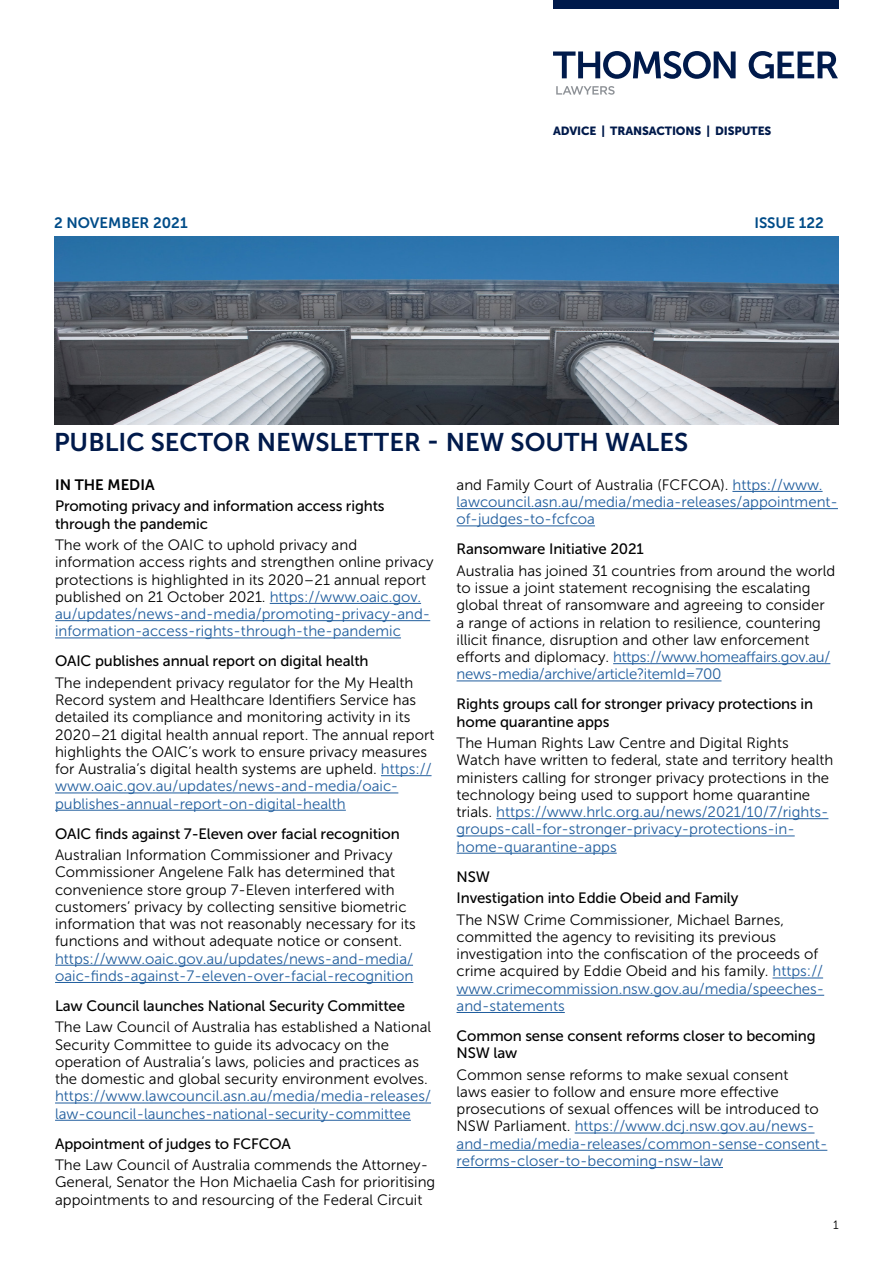
<style>
.page{position:relative;width:893px;height:1263px;background:#fff}
.page>*{position:absolute;margin:0;border:0;box-sizing:border-box;transform-origin:0 0}
.t1{font:25.5px "Museo Sans 700";color:#001a4b}
.t2{font:15px/17.2px "Museo Sans 300";color:#000}
.t3{font:15px/17.2px "Museo Sans 500";letter-spacing:-.01em;color:#000}
.t4{font:15px/17.2px "Museo Sans 300";color:#215e9e}
.t5{font:15px "Museo Sans 700";color:#004c88}
.t6{font:15px "Museo Sans 700";color:#000}
.t7{font:12px "Museo Sans 300";color:#000}
.t8{font:11.85px "Museo Sans 900";letter-spacing:-.01em;color:#001a4b}
.s1{color:#215e9e}
.s2{color:#000}
</style>
<div class="page">
<img style="left:54px;top:236px;width:785px;height:188px">
<svg style="left:553px;top:51px;width:285px;height:28px"></svg>
<svg style="left:556px;top:86px;width:59px;height:9px"></svg>
<div style="left:553px;top:0;width:286px;height:8px;background:#001a4b"></div>
<hr style="left:270px;top:603px;width:151px;height:1px;background:#215e9e">
<hr style="left:55px;top:620px;width:375px;height:1px;background:#215e9e">
<hr style="left:55px;top:637px;width:346px;height:1px;background:#215e9e">
<hr style="left:381px;top:775px;width:51px;height:1px;background:#215e9e">
<hr style="left:55px;top:792px;width:343px;height:1px;background:#215e9e">
<hr style="left:55px;top:810px;width:291px;height:1px;background:#215e9e">
<hr style="left:55px;top:965px;width:358px;height:1px;background:#215e9e">
<hr style="left:55px;top:982px;width:358px;height:1px;background:#215e9e">
<hr style="left:55px;top:1102px;width:376px;height:1px;background:#215e9e">
<hr style="left:55px;top:1120px;width:356px;height:1px;background:#215e9e">
<hr style="left:732px;top:491px;width:91px;height:1px;background:#215e9e">
<hr style="left:457px;top:508px;width:381px;height:1px;background:#215e9e">
<hr style="left:457px;top:525px;width:138px;height:1px;background:#215e9e">
<hr style="left:613px;top:663px;width:217px;height:1px;background:#215e9e">
<hr style="left:457px;top:680px;width:264px;height:1px;background:#215e9e">
<hr style="left:496px;top:818px;width:332px;height:1px;background:#215e9e">
<hr style="left:457px;top:835px;width:338px;height:1px;background:#215e9e">
<hr style="left:457px;top:853px;width:160px;height:1px;background:#215e9e">
<hr style="left:772px;top:977px;width:51px;height:1px;background:#215e9e">
<hr style="left:457px;top:995px;width:367px;height:1px;background:#215e9e">
<hr style="left:457px;top:1012px;width:108px;height:1px;background:#215e9e">
<hr style="left:575px;top:1132px;width:239px;height:1px;background:#215e9e">
<hr style="left:457px;top:1150px;width:370px;height:1px;background:#215e9e">
<hr style="left:457px;top:1167px;width:266px;height:1px;background:#215e9e">
<p class="t8" style="left:553px;top:124px;width:220px">ADVICE | TRANSACTIONS | DISPUTES</p>
<p class="t5" style="left:54px;top:215px;width:135px">2 NOVEMBER 2021</p>
<p class="t5" style="left:754px;top:215px;width:71px">ISSUE 122</p>
<h1 class="t1" style="left:54px;top:428px;width:636px">PUBLIC SECTOR NEWSLETTER - NEW SOUTH WALES</h1>
<p class="t6" style="left:55px;top:476px;width:101px">IN THE MEDIA</p>
<p class="t3" style="left:55px;top:498px;width:331px">Promoting privacy and information access rights through the pandemic</p>
<p class="t2" style="left:55px;top:536px;width:380px">The work of the OAIC to uphold privacy and information access rights and strengthen online privacy protections is highlighted in its 2020–21 annual report published on 21 October 2021. <span class="s1">https://www.oaic.gov. au/updates/news-and-media/promoting-privacy-and&shy;information-access-rights-through-the-pandemic</span></p>
<p class="t3" style="left:55px;top:653px;width:315px">OAIC publishes annual report on digital health</p>
<p class="t2" style="left:55px;top:674px;width:381px">The independent privacy regulator for the My Health Record system and Healthcare Identifiers Service has detailed its compliance and monitoring activity in its 2020–21 digital health annual report. The annual report highlights the OAIC’s work to ensure privacy measures for Australia’s digital health systems are upheld. <span class="s1">https:// www.oaic.gov.au/updates/news-and-media/oaic&shy;publishes-annual-report-on-digital-health</span></p>
<p class="t3" style="left:55px;top:825px;width:346px">OAIC finds against 7-Eleven over facial recognition</p>
<p class="t2" style="left:55px;top:846px;width:362px">Australian Information Commissioner and Privacy Commissioner Angelene Falk has determined that convenience store group 7-Eleven interfered with customers’ privacy by collecting sensitive biometric information that was not reasonably necessary for its functions and without adequate notice or consent.</p>
<p class="t4" style="left:55px;top:950px;width:360px">https://www.oaic.gov.au/updates/news-and-media/ oaic-finds-against-7-eleven-over-facial-recognition</p>
<p class="t3" style="left:55px;top:997px;width:352px">Law Council launches National Security Committee</p>
<p class="t2" style="left:55px;top:1019px;width:378px">The Law Council of Australia has established a National Security Committee to guide its advocacy on the operation of Australia’s laws, policies and practices as the domestic and global security environment evolves.</p>
<p class="t4" style="left:55px;top:1088px;width:377px">https://www.lawcouncil.asn.au/media/media-releases/ law-council-launches-national-security-committee</p>
<p class="t3" style="left:55px;top:1135px;width:237px">Appointment of judges to FCFCOA</p>
<p class="t2" style="left:55px;top:1156px;width:382px">The Law Council of Australia commends the Attorney-<br>General, Senator the Hon Michaelia Cash for prioritising appointments to and resourcing of the Federal Circuit</p>
<p class="t4" style="left:457px;top:476px;width:383px"><span class="s2">and Family Court of Australia (FCFCOA).</span> https://www. lawcouncil.asn.au/media/media-releases/appointment&shy;of-judges-to-fcfcoa</p>
<p class="t3" style="left:457px;top:541px;width:189px">Ransomware Initiative 2021</p>
<p class="t2" style="left:457px;top:562px;width:380px">Australia has joined 31 countries from around the world to issue a joint statement recognising the escalating global threat of ransomware and agreeing to consider a range of actions in relation to resilience, countering illicit finance, disruption and other law enforcement efforts and diplomacy. <span class="s1">https://www.homeaffairs.gov.au/ news-media/archive/article?itemId=700</span></p>
<p class="t3" style="left:457px;top:696px;width:358px">Rights groups call for stronger privacy protections in home quarantine apps</p>
<p class="t2" style="left:457px;top:734px;width:378px">The Human Rights Law Centre and Digital Rights Watch have written to federal, state and territory health ministers calling for stronger privacy protections in the technology being used to support home quarantine trials. <span class="s1">https://www.hrlc.org.au/news/2021/10/7/rights&shy;groups-call-for-stronger-privacy-protections-in&shy;home-quarantine-apps</span></p>
<p class="t3" style="left:457px;top:866px;width:283px;line-height:21.5px">NSW<br>Investigation into Eddie Obeid and Family</p>
<p class="t2" style="left:457px;top:911px;width:369px">The NSW Crime Commissioner, Michael Barnes, committed the agency to revisiting its previous investigation into the confiscation of the proceeds of crime acquired by Eddie Obeid and his family. <span class="s1">https:// www.crimecommission.nsw.gov.au/media/speeches&shy;and-statements</span></p>
<p class="t3" style="left:457px;top:1027px;width:361px">Common sense consent reforms closer to becoming<br>NSW law</p>
<p class="t2" style="left:457px;top:1066px;width:372px">Common sense reforms to make sexual consent<br>laws easier to follow and ensure more effective prosecutions of sexual offences will be introduced to NSW Parliament. <span class="s1">https://www.dcj.nsw.gov.au/news&shy;and-media/media-releases/common-sense-consent&shy;reforms-closer-to-becoming-nsw-law</span></p>
<p class="t7" style="left:833px;top:1219px;width:7px">1</p>
</div>
